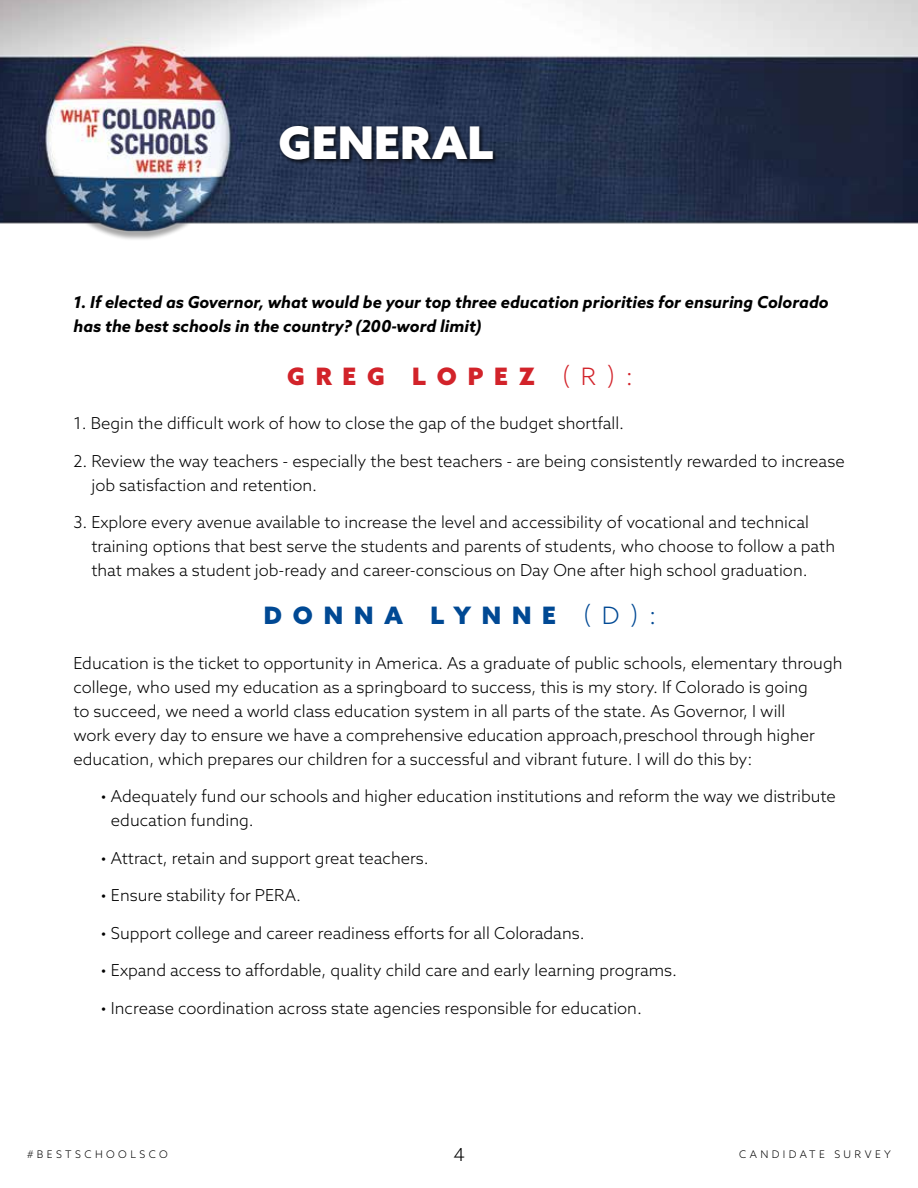
<style>
.page{position:relative;width:918px;height:1188px;background:#fff}
.page>*{position:absolute;margin:0;border:0;box-sizing:border-box;transform-origin:0 0}
.t1{font:900 45px "Azo Sans";color:#fff}
.t2{font:900 24px "Azo Sans";letter-spacing:.45em;color:#004994}
.t3{font:900 24px "Azo Sans";letter-spacing:.45em;color:#d2232a}
.t4{font:300 18px "Azo Sans";color:#000}
.t5{font:300 16.5px/24px "Azo Sans";color:#000}
.t6{font:italic 700 16.5px/24px "Azo Sans";color:#000}
.t7{font:300 10.5px "Azo Sans";letter-spacing:.325em;color:#000}
.s1{font-weight:300}
</style>
<div class="page">
<img style="left:0;top:0;width:918px;height:240px">
<div style="left:278px;top:124px;width:222px;height:42px;background:#000;opacity:.75"></div>
<h1 class="t1" style="left:279px;top:112px;width:216px">GENERAL</h1>
<p class="t6" style="left:73px;top:290px;width:757px">1. If elected as Governor, what would be your top three education priorities for ensuring Colorado has the best schools in the country? (200-word limit)</p>
<h2 class="t3" style="left:287px;top:360px;width:347px">GREG LOPEZ <span class="s1">(R):</span></h2>
<p class="t5" style="left:73px;top:411px;width:552px">1. Begin the difficult work of how to close the gap of the budget shortfall.</p>
<p class="t5" style="left:92px;top:449px;width:755px;text-indent:-18px">2. Review the way teachers - especially the best teachers - are being consistently rewarded to increase job satisfaction and retention.</p>
<p class="t5" style="left:91px;top:510px;width:745px;text-indent:-18px">3. Explore every avenue available to increase the level and accessibility of vocational and technical training options that best serve the students and parents of students, who choose to follow a path that makes a student job-ready and career-conscious on Day One after high school graduation.</p>
<h2 class="t2" style="left:264px;top:600px;width:394px">DONNA LYNNE <span class="s1">(D):</span></h2>
<p class="t5" style="left:73px;top:651px;width:771px">Education is the ticket to opportunity in America. As a graduate of public schools, elementary through college, who used my education as a springboard to success, this is my story. If Colorado is going<br>to succeed, we need a world class education system in all parts of the state. As Governor, I will<br>work every day to ensure we have a comprehensive education approach,preschool through higher education, which prepares our children for a successful and vibrant future. I will do this by:</p>
<p class="t5" style="left:111px;top:784px;width:726px;text-indent:-10px">• Adequately fund our schools and higher education institutions and reform the way we distribute education funding.</p>
<p class="t5" style="left:100px;top:846px;width:330px">• Attract, retain and support great teachers.</p>
<p class="t5" style="left:100px;top:883px;width:202px">• Ensure stability for PERA.</p>
<p class="t5" style="left:100px;top:921px;width:486px">• Support college and career readiness efforts for all Coloradans.</p>
<p class="t5" style="left:100px;top:958px;width:578px">• Expand access to affordable, quality child care and early learning programs.</p>
<p class="t5" style="left:100px;top:996px;width:543px">• Increase coordination across state agencies responsible for education.</p>
<p class="t7" style="left:27px;top:1148px;width:142px">#BESTSCHOOLSCO</p>
<p class="t4" style="left:453px;top:1143px;width:13px">4</p>
<p class="t7" style="left:739px;top:1148px;width:153px">CANDIDATE SURVEY</p>
</div>
